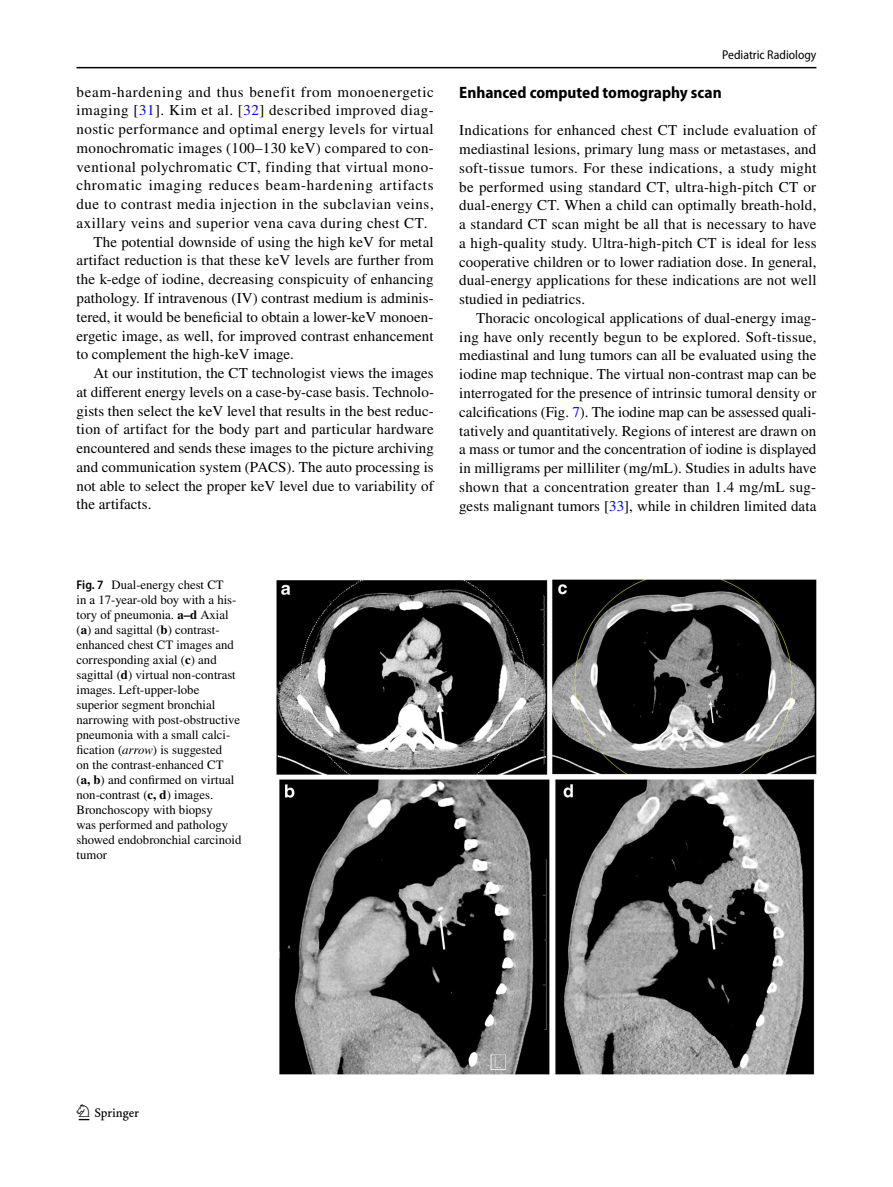
<style>
.page{position:relative;width:893px;height:1187px;background:#fff}
.page>*{position:absolute;margin:0;border:0;box-sizing:border-box;transform-origin:0 0}
.t1{font:22.5px "Springnew Regular 2";color:#000}
.t2{font:700 semi-condensed 16.5px "Myriad Pro";color:#000}
.t3{font:15px/18.8px "STIX";letter-spacing:.005em;color:#000;text-align:justify}
.t4{font:15px "STIX";letter-spacing:.035em;color:#000}
.t5{font:15px "STIX";letter-spacing:.03em;color:#000}
.t6{font:15px "STIX";letter-spacing:.05em;color:#000}
.t7{font:15px "STIX";letter-spacing:.045em;color:#000}
.t8{font:12.75px/15px "STIX";color:#000}
.t9{font:semi-condensed 12.75px "Myriad Pro";color:#000}
.s1{color:#00f}
.s2{font-family:"Myriad Pro";font-weight:600;font-stretch:semi-condensed}
.s3{font-weight:700}
.s4{font-style:italic}
</style>
<div class="page">
<hr style="left:77px;top:67px;width:739px;height:1px;background:#000">
<img style="left:276px;top:579px;width:540px;height:494px">
<p class="t7" style="left:77px;top:81px;width:359px">beam-hardening and thus benefit from monoenergetic</p>
<p class="t4" style="left:77px;top:100px;width:359px">imaging [<span class="s1">31</span>]. Kim et al. [<span class="s1">32</span>] described improved diag-</p>
<p class="t5" style="left:77px;top:119px;width:359px">nostic performance and optimal energy levels for virtual</p>
<p class="t3" style="left:77px;top:139px;width:359px">monochromatic images (100–130 keV) compared to con-</p>
<p class="t4" style="left:77px;top:156px;width:359px">ventional polychromatic CT, finding that virtual mono-</p>
<p class="t6" style="left:77px;top:175px;width:359px">chromatic imaging reduces beam-hardening artifacts</p>
<p class="t4" style="left:77px;top:194px;width:359px">due to contrast media injection in the subclavian veins,</p>
<p class="t4" style="left:77px;top:212px;width:352px">axillary veins and superior vena cava during chest CT.</p>
<p class="t3" style="left:94px;top:233px;width:342px">The potential downside of using the high keV for metal</p>
<p class="t3" style="left:77px;top:252px;width:359px">artifact reduction is that these keV levels are further from</p>
<p class="t3" style="left:77px;top:271px;width:359px">the k-edge of iodine, decreasing conspicuity of enhancing</p>
<p class="t3" style="left:77px;top:289px;width:359px">pathology. If intravenous (IV) contrast medium is adminis-</p>
<p class="t3" style="left:77px;top:308px;width:358px">tered, it would be beneficial to obtain a lower-keV monoen-</p>
<p class="t3" style="left:77px;top:327px;width:359px">ergetic image, as well, for improved contrast enhancement</p>
<p class="t3" style="left:77px;top:346px;width:219px">to complement the high-keV image.</p>
<p class="t3" style="left:94px;top:364px;width:342px">At our institution, the CT technologist views the images</p>
<p class="t3" style="left:77px;top:383px;width:359px">at different energy levels on a case-by-case basis. Technolo-</p>
<p class="t3" style="left:77px;top:402px;width:359px">gists then select the keV level that results in the best reduc-</p>
<p class="t3" style="left:77px;top:421px;width:359px">tion of artifact for the body part and particular hardware</p>
<p class="t3" style="left:77px;top:439px;width:359px">encountered and sends these images to the picture archiving</p>
<p class="t3" style="left:77px;top:458px;width:359px">and communication system (PACS). The auto processing is</p>
<p class="t3" style="left:77px;top:477px;width:359px">not able to select the proper keV level due to variability of</p>
<p class="t3" style="left:77px;top:496px;width:77px">the artifacts.</p>
<p class="t9" style="left:722px;top:48px;width:96px">Pediatric Radiology</p>
<p class="t2" style="left:459px;top:83px;width:264px">Enhanced computed tomography scan</p>
<p class="t3" style="left:459px;top:122px;width:359px">Indications for enhanced chest CT include evaluation of mediastinal lesions, primary lung mass or metastases, and soft-tissue tumors. For these indications, a study might be performed using standard CT, ultra-high-pitch CT or dual-energy CT. When a child can optimally breath-hold, a standard CT scan might be all that is necessary to have a high-quality study. Ultra-high-pitch CT is ideal for less cooperative children or to lower radiation dose. In general, dual-energy applications for these indications are not well studied in pediatrics.</p>
<p class="t3" style="left:459px;top:309px;width:359px;text-indent:17px">Thoracic oncological applications of dual-energy imag&shy;ing have only recently begun to be explored. Soft-tissue, mediastinal and lung tumors can all be evaluated using the iodine map technique. The virtual non-contrast map can be interrogated for the presence of intrinsic tumoral density or calcifications (Fig. <span class="s1">7</span>). The iodine map can be assessed quali&shy;tatively and quantitatively. Regions of interest are drawn on a mass or tumor and the concentration of iodine is displayed in milligrams per milliliter (mg/mL). Studies in adults have shown that a concentration greater than 1.4 mg/mL sug&shy;gests malignant tumors [<span class="s1">33</span>], while in children limited data</p>
<p class="t8" style="left:77px;top:578px;width:166px"><span class="s2">Fig. 7</span> Dual-energy chest CT<br>in a 17-year-old boy with a his&shy;tory of pneumonia. <span class="s3">a–d</span> Axial (<span class="s3">a</span>) and sagittal (<span class="s3">b</span>) contrast&shy;enhanced chest CT images and corresponding axial (<span class="s3">c</span>) and sagittal (<span class="s3">d</span>) virtual non-contrast images. Left-upper-lobe superior segment bronchial narrowing with post-obstructive pneumonia with a small calci&shy;fication (<span class="s4">arrow</span>) is suggested<br>on the contrast-enhanced CT<br>(<span class="s3">a, b</span>) and confirmed on virtual non-contrast (<span class="s3">c, d</span>) images.<br>Bronchoscopy with biopsy<br>was performed and pathology showed endobronchial carcinoid tumor</p>
<h1 class="t1" style="left:79px;top:1104px;width:62px">1 3</h1>
</div>
